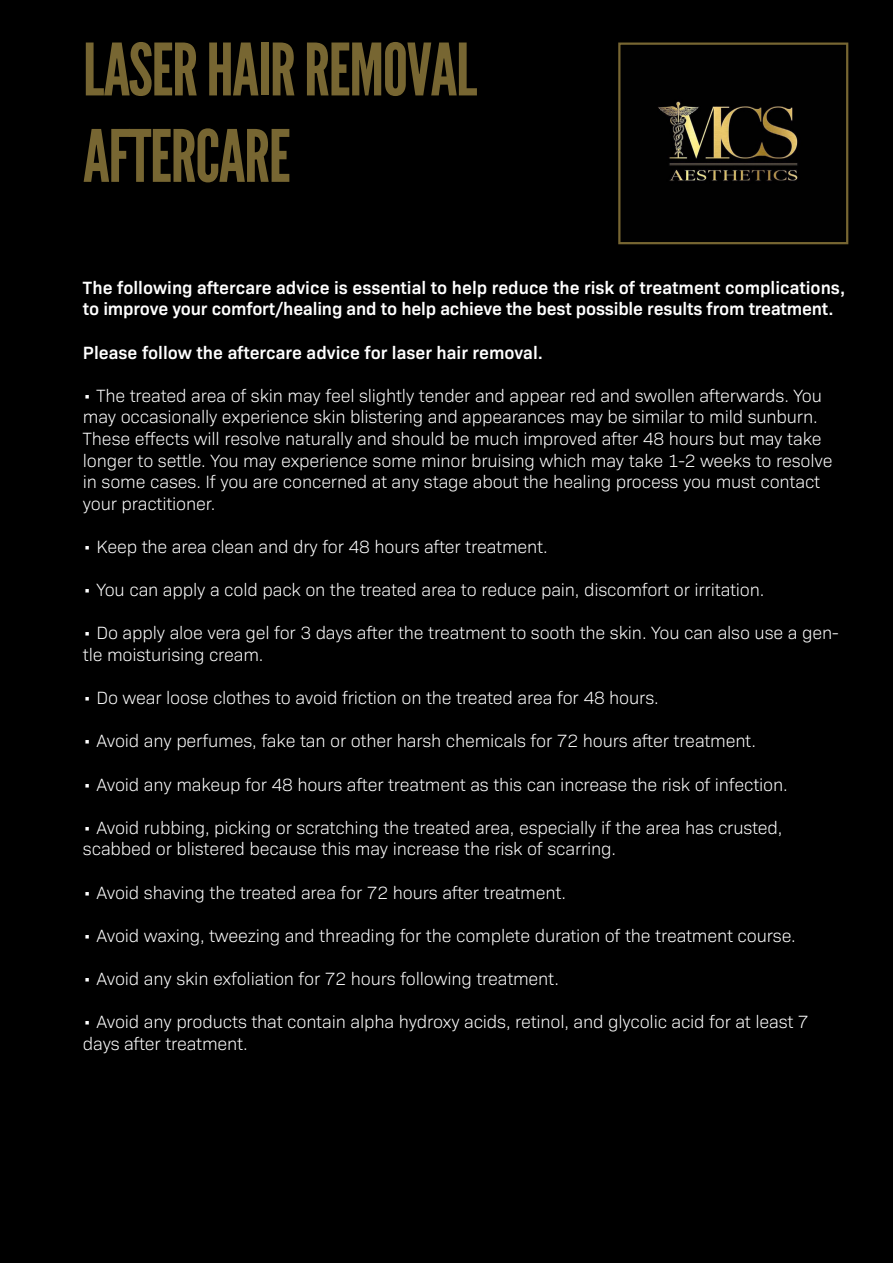
<style>
.page{position:relative;width:893px;height:1263px;background:#000}
.page>*{position:absolute;margin:0;border:0;box-sizing:border-box;transform-origin:0 0}
.t1{font:72px "League Gothic";letter-spacing:-.02em;color:#776632}
.t2{font:300 18px/21.6px "Bio Sans";letter-spacing:-.01em;color:#fff}
.t3{font:600 18px/21.6px "Bio Sans";color:#fff}
</style>
<div class="page">
<img style="left:658px;top:101px;width:140px;height:81px">
<div style="left:618px;top:43px;width:230px;height:201px;border:2px solid #776632"></div>
<p class="t1" style="left:83px;top:27px;width:396px">LASER HAIR REMOVAL</p>
<p class="t1" style="left:83px;top:113px;width:209px">AFTERCARE</p>
<p class="t3" style="left:83px;top:275px;width:764px">The following aftercare advice is essential to help reduce the risk of treatment complications, to improve your comfort/healing and to help achieve the best possible results from treatment.</p>
<p class="t3" style="left:83px;top:340px;width:462px">Please follow the aftercare advice for laser hair removal.</p>
<p class="t2" style="left:83px;top:383px;width:751px">• The treated area of skin may feel slightly tender and appear red and swollen afterwards. You may occasionally experience skin blistering and appearances may be similar to mild sunburn.<br>These effects will resolve naturally and should be much improved after 48 hours but may take longer to settle. You may experience some minor bruising which may take 1-2 weeks to resolve in some cases. If you are concerned at any stage about the healing process you must contact your practitioner.</p>
<p class="t2" style="left:83px;top:535px;width:466px">• Keep the area clean and dry for 48 hours after treatment.</p>
<p class="t2" style="left:83px;top:578px;width:683px">• You can apply a cold pack on the treated area to reduce pain, discomfort or irritation.</p>
<p class="t2" style="left:83px;top:621px;width:757px">• Do apply aloe vera gel for 3 days after the treatment to sooth the skin. You can also use a gen&shy;tle moisturising cream.</p>
<p class="t2" style="left:83px;top:686px;width:577px">• Do wear loose clothes to avoid friction on the treated area for 48 hours.</p>
<p class="t2" style="left:83px;top:729px;width:675px">• Avoid any perfumes, fake tan or other harsh chemicals for 72 hours after treatment.</p>
<p class="t2" style="left:83px;top:772px;width:706px">• Avoid any makeup for 48 hours after treatment as this can increase the risk of infection.</p>
<p class="t2" style="left:83px;top:815px;width:701px">• Avoid rubbing, picking or scratching the treated area, especially if the area has crusted, scabbed or blistered because this may increase the risk of scarring.</p>
<p class="t2" style="left:83px;top:880px;width:485px">• Avoid shaving the treated area for 72 hours after treatment.</p>
<p class="t2" style="left:83px;top:923px;width:714px">• Avoid waxing, tweezing and threading for the complete duration of the treatment course.</p>
<p class="t2" style="left:83px;top:967px;width:478px">• Avoid any skin exfoliation for 72 hours following treatment.</p>
<p class="t2" style="left:83px;top:1010px;width:727px">• Avoid any products that contain alpha hydroxy acids, retinol, and glycolic acid for at least 7 days after treatment.</p>
</div>
